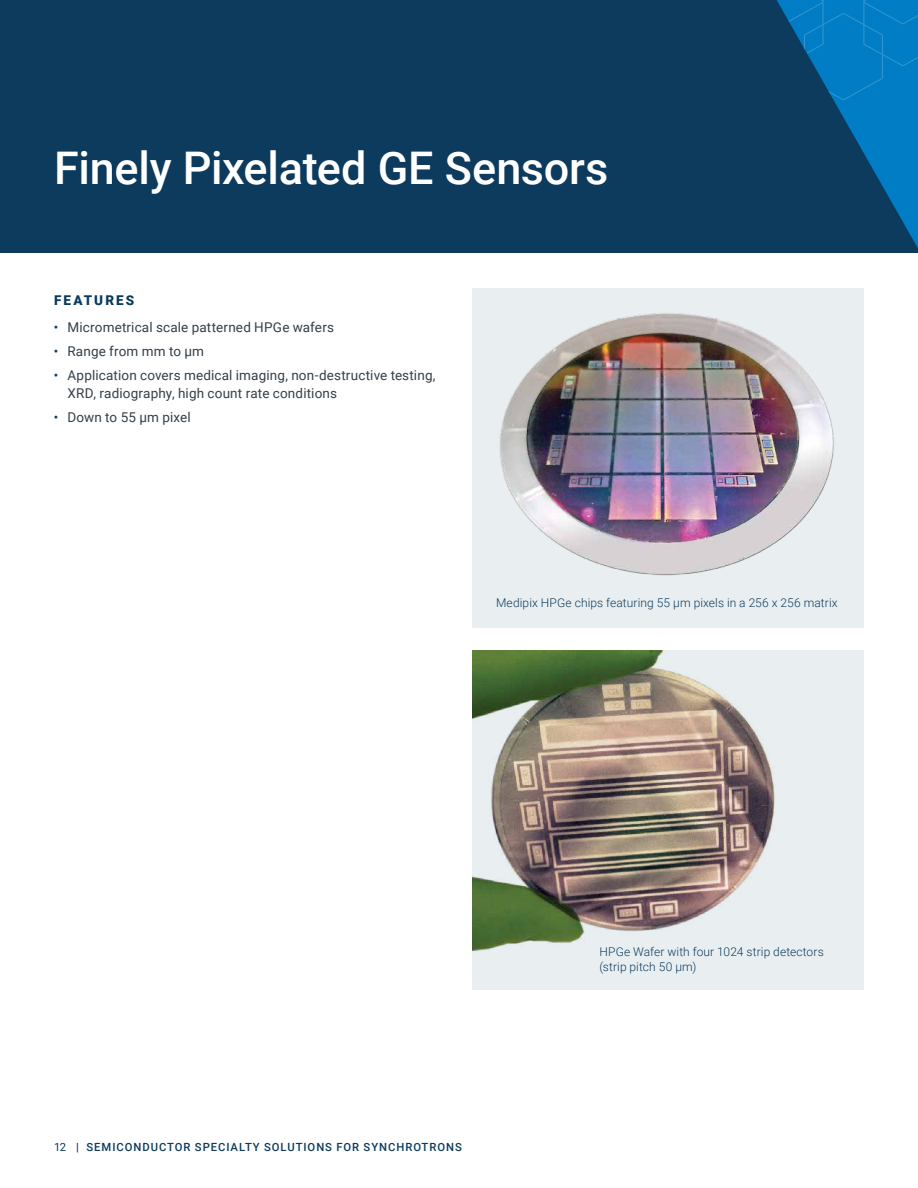
<style>
.page{position:relative;width:918px;height:1188px;background:#fff}
.page>*{position:absolute;margin:0;border:0;box-sizing:border-box;transform-origin:0 0}
.t1{font:500 45px "Roboto";letter-spacing:-.005em;color:#fff}
.t2{font:13.5px/18px "Roboto";letter-spacing:.01em;color:#333f49}
.t3{font:900 13.5px "Roboto";letter-spacing:.15em;color:#0c3b5d}
.t4{font:300 12px/15px "Roboto";letter-spacing:.01em;color:#0c3b5d}
.t5{font:500 11.25px "Roboto";letter-spacing:.085em;color:#0c3b5d}
.s1{color:#0c3b5d}
.s2{font-weight:400}
</style>
<div class="page">
<div style="left:0;top:0;width:918px;height:252px;background:#0c3b5d"></div>
<svg style="left:776px;top:0;width:142px;height:248px"></svg>
<div style="left:472px;top:288px;width:392px;height:340px;background:#e9eff1"></div>
<img style="left:499px;top:313px;width:335px;height:263px">
<img style="left:472px;top:650px;width:392px;height:340px">
<h1 class="t1" style="left:54px;top:136px;width:556px">Finely Pixelated GE Sensors</h1>
<p class="t3" style="left:54px;top:291px;width:81px">FEATURES</p>
<p class="t2" style="left:54px;top:318px;width:282px"><span class="s1">•</span> Micrometrical scale patterned HPGe wafers</p>
<p class="t2" style="left:54px;top:342px;width:152px"><span class="s1">•</span> Range from mm to µm</p>
<p class="t2" style="left:67px;top:366px;width:370px;text-indent:-14px"><span class="s1">•</span> Application covers medical imaging, non-destructive testing,<br>XRD, radiography, high count rate conditions</p>
<p class="t2" style="left:54px;top:408px;width:138px"><span class="s1">•</span> Down to 55 µm pixel</p>
<p class="t4" style="left:496px;top:594px;width:343px">Medipix HPGe chips featuring 55 μm pixels in a 256 x 256 matrix</p>
<p class="t5" style="left:54px;top:1139px;width:409px"><span class="s2">12</span> | SEMICONDUCTOR SPECIALTY SOLUTIONS FOR SYNCHROTRONS</p>
<p class="t4" style="left:599px;top:944px;width:226px">HPGe Wafer with four 1024 strip detectors (strip pitch 50 μm)</p>
</div>
